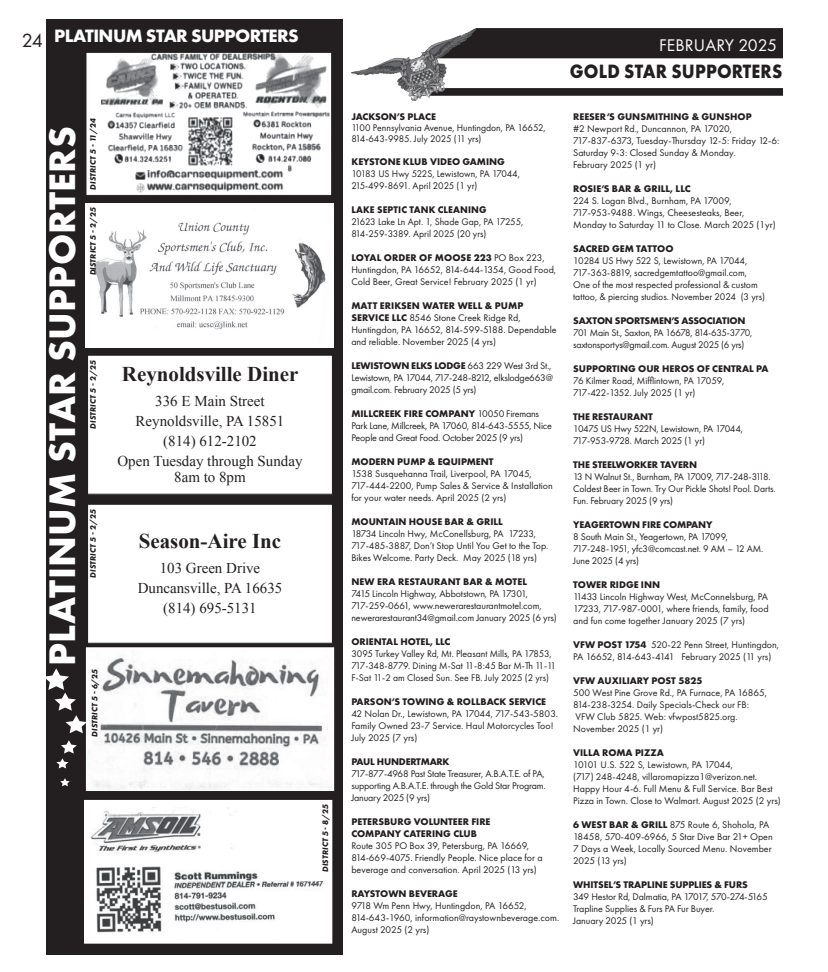
<style>
.page{position:relative;width:828px;height:972px;background:#fff}
.page>*{position:absolute;margin:0;border:0;box-sizing:border-box;transform-origin:0 0}
.t1{font:700 38.4px "Futura PT";letter-spacing:.01em;color:#fff}
.t2{font:700 21px "Times New Roman";color:#231f20}
.t3{font:700 20px "Futura PT";letter-spacing:.01em;color:#231f20;scale:.9 1}
.t4{font:19.8px "Futura PT";color:#231f20}
.t5{font:700 18.6px "Futura PT";letter-spacing:-.03em;color:#fff}
.t6{font:17.5px "Futura PT";letter-spacing:.01em;color:#fff}
.t7{font:15px/20px "Times New Roman";color:#231f20;text-align:center}
.t8{font:10px/12px "Futura PT";color:#231f20}
.t9{font:700 10px/12px "Futura PT";color:#231f20}
.t10{font:10px/12px "Futura PT";letter-spacing:-.02em;color:#231f20}
.t11{font:700 10px "Futura PT";letter-spacing:-.02em;color:#231f20}
.t12{font:italic 700 8.2px "Futura PT";letter-spacing:.01em;color:#231f20}
.s1{font-weight:700}
</style>
<div class="page">
<svg style="left:419px;top:28px;width:364px;height:68px"></svg>
<img style="left:409px;top:30px;width:63px;height:29px">
<div style="left:46px;top:19px;width:297px;height:936px;background:#231f20"></div>
<svg style="left:46px;top:668px;width:40px;height:65px"></svg>
<svg style="left:56px;top:740px;width:21px;height:28px"></svg>
<svg style="left:60px;top:778px;width:10px;height:8px"></svg>
<div style="left:86px;top:52px;width:246px;height:143px;background:#fff"></div>
<img style="left:102px;top:54px;width:228px;height:139px">
<div style="left:86px;top:52px;width:246px;height:144px;border:1px solid #231f20"></div>
<img style="left:85px;top:203px;width:248px;height:144px">
<div style="left:88px;top:355px;width:245px;height:139px;background:#fff"></div>
<div style="left:87px;top:355px;width:246px;height:140px;border:1px solid #231f20"></div>
<div style="left:88px;top:504px;width:245px;height:139px;background:#fff"></div>
<div style="left:87px;top:504px;width:246px;height:140px;border:1px solid #231f20"></div>
<img style="left:88px;top:649px;width:244px;height:140px">
<div style="left:86px;top:647px;width:248px;height:144px;border:1px solid #fff"></div>
<div style="left:85px;top:800px;width:247px;height:143px;background:#fff"></div>
<img style="left:90px;top:807px;width:235px;height:126px">
<div style="left:84px;top:800px;width:248px;height:144px;border:1px solid #fff"></div>
<h3 class="t4" style="left:22px;top:29px;width:23px">24</h3>
<h3 class="t5" style="left:54px;top:23px;width:246px">PLATINUM STAR SUPPORTERS</h3>
<h1 class="t1" style="left:38px;top:666px;width:541px;rotate:-90deg">PLATINUM STAR SUPPORTERS</h1>
<p class="t12" style="left:88px;top:190px;width:73px;rotate:-90deg">DISTRICT 5 - 11/24</p>
<p class="t12" style="left:88px;top:275px;width:70px;rotate:-90deg">DISTRICT 5 - 2/25</p>
<p class="t12" style="left:88px;top:429px;width:70px;rotate:-90deg">DISTRICT 5 - 2/25</p>
<p class="t12" style="left:88px;top:578px;width:70px;rotate:-90deg">DISTRICT 5 - 2/25</p>
<p class="t12" style="left:90px;top:737px;width:70px;rotate:-90deg">DISTRICT 5 - 6/25</p>
<h2 class="t2" style="left:122px;top:360px;width:178px">Reynoldsville Diner</h2>
<h3 class="t7" style="left:117px;top:391px;width:187px">336 E Main Street<br>Reynoldsville, PA 15851<br>(814) 612-2102<br>Open Tuesday through Sunday</h3>
<h3 class="t7" style="left:174px;top:467px;width:73px">8am to 8pm</h3>
<h2 class="t2" style="left:139px;top:527px;width:144px">Season-Aire Inc</h2>
<h3 class="t7" style="left:138px;top:558px;width:146px">103 Green Drive<br>Duncansville, PA 16635 (814) 695-5131</h3>
<p class="t12" style="left:320px;top:872px;width:70px;rotate:-90deg">DISTRICT 5 - 8/25</p>
<h3 class="t6" style="left:659px;top:34px;width:119px">FEBRUARY 2025</h3>
<h3 class="t3" style="left:570px;top:59px;width:238px">GOLD STAR SUPPORTERS</h3>
<p class="t9" style="left:351px;top:111px;width:86px">JACKSON’S PLACE</p>
<p class="t8" style="left:351px;top:123px;width:196px;line-height:11px">1100 Pennsylvania Avenue, Huntingdon, PA 16652,<br>814-643-9985. July 2025 (11 yrs)</p>
<p class="t9" style="left:351px;top:156px;width:155px">KEYSTONE KLUB VIDEO GAMING</p>
<p class="t8" style="left:351px;top:168px;width:170px">10183 US Hwy 522S, Lewistown, PA 17044,<br>215-499-8691. April 2025 (1 yr)</p>
<p class="t9" style="left:351px;top:204px;width:137px">LAKE SEPTIC TANK CLEANING</p>
<p class="t8" style="left:351px;top:216px;width:173px">21623 Lake Ln Apt. 1, Shade Gap, PA 17255,<br>814-259-3389. April 2025 (20 yrs)</p>
<p class="t8" style="left:351px;top:252px;width:206px"><span class="s1">LOYAL ORDER OF MOOSE 223</span> PO Box 223,<br>Huntingdon, PA 16652, 814-644-1354, Good Food,<br>Cold Beer, Great Service! February 2025 (1 yr)</p>
<p class="t8" style="left:351px;top:300px;width:207px"><span class="s1">MATT ERIKSEN WATER WELL &amp; PUMP SERVICE LLC</span> 8546 Stone Creek Ridge Rd, Huntingdon, PA 16652, 814-599-5188. Dependable and reliable. November 2025 (4 yrs)</p>
<p class="t10" style="left:351px;top:360px;width:203px"><span class="s1">LEWISTOWN ELKS LODGE</span> 663 229 West 3rd St.,<br>Lewistown, PA 17044, 717-248-8212, elkslodge663@ gmail.com. February 2025 (5 yrs)</p>
<p class="t10" style="left:351px;top:408px;width:202px"><span class="s1">MILLCREEK FIRE COMPANY</span> 10050 Firemans<br>Park Lane, Millcreek, PA 17060, 814-643-5555, Nice<br>People and Great Food. October 2025 (9 yrs)</p>
<p class="t9" style="left:351px;top:456px;width:144px">MODERN PUMP &amp; EQUIPMENT</p>
<p class="t8" style="left:351px;top:468px;width:203px">1538 Susquehanna Trail, Liverpool, PA 17045,<br>717-444-2200, Pump Sales &amp; Service &amp; Installation for your water needs. April 2025 (2 yrs)</p>
<p class="t9" style="left:351px;top:516px;width:153px">MOUNTAIN HOUSE BAR &amp; GRILL</p>
<p class="t8" style="left:351px;top:528px;width:199px">18734 Lincoln Hwy, McConellsburg, PA 17233,<br>717-485-3887, Don’t Stop Until You Get to the Top.<br>Bikes Welcome. Party Deck. May 2025 (18 yrs)</p>
<p class="t9" style="left:351px;top:576px;width:177px">NEW ERA RESTAURANT BAR &amp; MOTEL</p>
<p class="t8" style="left:351px;top:588px;width:207px">7415 Lincoln Highway, Abbotstown, PA 17301,<br>717-259-0661, www.newerarestaurantmotel.com, newerarestaurant34@gmail.com January 2025 (6 yrs)</p>
<p class="t9" style="left:351px;top:636px;width:101px">ORIENTAL HOTEL, LLC</p>
<p class="t8" style="left:351px;top:648px;width:206px">3095 Turkey Valley Rd, Mt. Pleasant Mills, PA 17853,<br>717-348-8779. Dining M-Sat 11-8:45 Bar M-Th 11-11<br>F-Sat 11-2 am Closed Sun. See FB. July 2025 (2 yrs)</p>
<p class="t9" style="left:351px;top:696px;width:196px">PARSON’S TOWING &amp; ROLLBACK SERVICE</p>
<p class="t8" style="left:351px;top:708px;width:208px">42 Nolan Dr., Lewistown, PA 17044, 717-543-5803.<br>Family Owned 23-7 Service. Haul Motorcycles Too!<br>July 2025 (7 yrs)</p>
<p class="t11" style="left:351px;top:756px;width:100px">PAUL HUNDERTMARK</p>
<p class="t8" style="left:351px;top:768px;width:196px;text-align:justify">717-877-4968 Past State Treasurer, A.B.A.T.E. of PA, supporting A.B.A.T.E. through the Gold Star Program.<br>January 2025 (9 yrs)</p>
<p class="t9" style="left:351px;top:816px;width:141px">PETERSBURG VOLUNTEER FIRE<br>COMPANY CATERING CLUB</p>
<p class="t8" style="left:351px;top:840px;width:193px">Route 305 PO Box 39, Petersburg, PA 16669,<br>814-669-4075. Friendly People. Nice place for a beverage and conversation. April 2025 (13 yrs)</p>
<p class="t9" style="left:351px;top:888px;width:108px">RAYSTOWN BEVERAGE</p>
<p class="t8" style="left:351px;top:900px;width:209px">9718 Wm Penn Hwy, Huntingdon, PA 16652,<br>814-643-1960, information@raystownbeverage.com.<br>August 2025 (2 yrs)</p>
<p class="t9" style="left:573px;top:111px;width:180px">REESER’S GUNSMITHING &amp; GUNSHOP</p>
<p class="t8" style="left:573px;top:123px;width:208px">#2 Newport Rd., Duncannon, PA 17020, 717-837-6373, Tuesday-Thursday 12-5: Friday 12-6:<br>Saturday 9-3: Closed Sunday &amp; Monday.<br>February 2025 (1 yr)</p>
<p class="t9" style="left:573px;top:183px;width:119px">ROSIE’S BAR &amp; GRILL, LLC</p>
<p class="t8" style="left:573px;top:195px;width:204px">224 S. Logan Blvd., Burnham, PA 17009,<br>717-953-9488. Wings, Cheesesteaks, Beer,<br>Monday to Saturday 11 to Close. March 2025 (1yr)</p>
<p class="t9" style="left:573px;top:243px;width:102px">SACRED GEM TATTOO</p>
<p class="t8" style="left:573px;top:255px;width:193px">10284 US Hwy 522 S, Lewistown, PA 17044, 717-363-8819, sacredgemtattoo@gmail.com, One of the most respected professional &amp; custom tattoo, &amp; piercing studios. November 2024 (3 yrs)</p>
<p class="t11" style="left:573px;top:315px;width:174px">SAXTON SPORTSMEN’S ASSOCIATION</p>
<p class="t10" style="left:573px;top:327px;width:181px">701 Main St., Saxton, PA 16678, 814-635-3770, saxtonsportys@gmail.com. August 2025 (6 yrs)</p>
<p class="t9" style="left:573px;top:363px;width:197px">SUPPORTING OUR HEROS OF CENTRAL PA</p>
<p class="t8" style="left:573px;top:375px;width:153px">76 Kilmer Road, Mifflintown, PA 17059,<br>717-422-1352. July 2025 (1 yr)</p>
<p class="t9" style="left:573px;top:411px;width:81px">THE RESTAURANT</p>
<p class="t10" style="left:573px;top:423px;width:171px">10475 US Hwy 522N, Lewistown, PA 17044,<br>717-953-9728. March 2025 (1 yr)</p>
<p class="t9" style="left:573px;top:459px;width:125px">THE STEELWORKER TAVERN</p>
<p class="t8" style="left:573px;top:471px;width:204px">13 N Walnut St., Burnham, PA 17009, 717-248-3118.<br>Coldest Beer in Town. Try Our Pickle Shots! Pool. Darts.<br>Fun. February 2025 (9 yrs)</p>
<p class="t9" style="left:573px;top:519px;width:141px">YEAGERTOWN FIRE COMPANY</p>
<p class="t8" style="left:573px;top:531px;width:192px">8 South Main St., Yeagertown, PA 17099,<br>717-248-1951, yfc3@comcast.net. 9 AM – 12 AM.<br>June 2025 (4 yrs)</p>
<p class="t9" style="left:573px;top:579px;width:89px">TOWER RIDGE INN</p>
<p class="t8" style="left:573px;top:591px;width:197px;text-align:justify">11433 Lincoln Highway West, McConnelsburg, PA 17233, 717-987-0001, where friends, family, food and fun come together January 2025 (7 yrs)</p>
<p class="t8" style="left:573px;top:639px;width:208px"><span class="s1">VFW POST 1754</span> 520-22 Penn Street, Huntingdon,<br>PA 16652, 814-643-4141 February 2025 (11 yrs)</p>
<p class="t9" style="left:573px;top:675px;width:131px">VFW AUXILIARY POST 5825</p>
<p class="t8" style="left:573px;top:687px;width:195px">500 West Pine Grove Rd., PA Furnace, PA 16865, 814-238-3254. Daily Specials-Check our FB:<br>VFW Club 5825. Web: vfwpost5825.org.<br>November 2025 (1 yr)</p>
<p class="t9" style="left:573px;top:747px;width:92px">VILLA ROMA PIZZA</p>
<p class="t8" style="left:573px;top:759px;width:209px">10101 U.S. 522 S, Lewistown, PA 17044,<br>(717) 248-4248, villaromapizza1@verizon.net.<br>Happy Hour 4-6. Full Menu &amp; Full Service. Bar Best Pizza in Town. Close to Walmart. August 2025 (2 yrs)</p>
<p class="t8" style="left:573px;top:819px;width:201px"><span class="s1">6 WEST BAR &amp; GRILL</span> 875 Route 6, Shohola, PA 18458, 570-409-6966, 5 Star Dive Bar 21+ Open 7 Days a Week, Locally Sourced Menu. November 2025 (13 yrs)</p>
<p class="t9" style="left:573px;top:879px;width:176px">WHITSEL’S TRAPLINE SUPPLIES &amp; FURS</p>
<p class="t8" style="left:573px;top:891px;width:196px">349 Hestor Rd, Dalmatia, PA 17017, 570-274-5165<br>Trapline Supplies &amp; Furs PA Fur Buyer.<br>January 2025 (1 yrs)</p>
</div>
